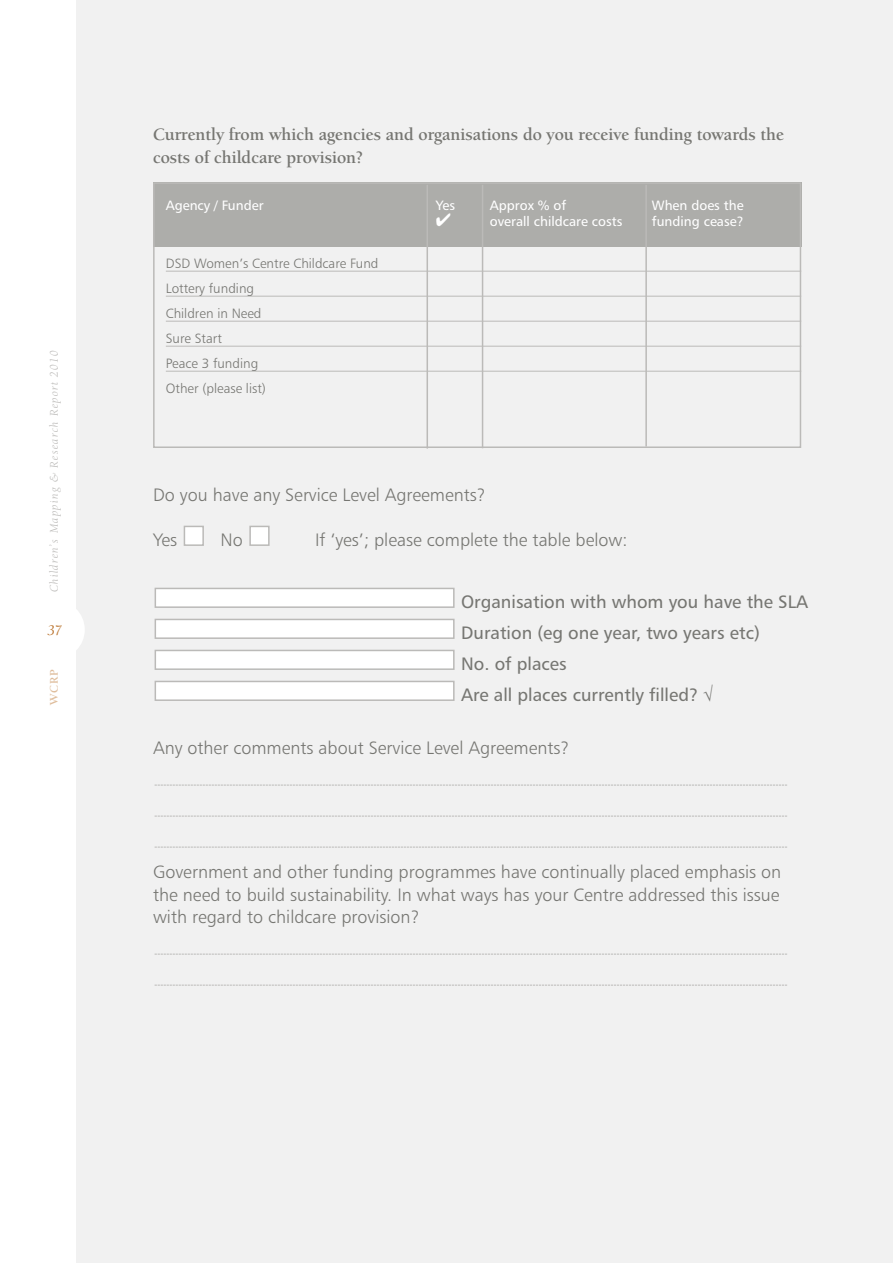
<style>
.page{position:relative;width:893px;height:1263px;background:#fff}
.page>*{position:absolute;margin:0;border:0;box-sizing:border-box;transform-origin:0 0}
.t1{font:18px/22.5px "Humanist 777 BT Light B";color:#767672;text-align:justify}
.t2{font:18px/31px "Humanist 777 BT Roman B";color:#767672}
.t3{font:700 18px/22.5px "Berkeley Oldstyle IT Cby BT";color:#767672}
.t4{font:15px "Berkeley Oldstyle IT Cby BT Med Ital";color:#be7b39}
.t5{font:13.5px/25px "Humanist 777 BT Light B";color:#767672}
.t6{font:13.5px "Humanist 777 BT Roman B";color:#fff}
.t7{font:italic 12px "Berkeley Oldstyle IT Cby BT";letter-spacing:.095em;color:#bbbab8}
.t8{font:700 12px "Berkeley Oldstyle IT Cby BT";color:#dfbd9c}
</style>
<div class="page">
<div style="left:77px;top:0;width:816px;height:1263px;background:#f1f1f1"></div>
<svg style="left:155px;top:985px;width:632px;height:1px"></svg>
<svg style="left:155px;top:954px;width:632px;height:1px"></svg>
<svg style="left:155px;top:847px;width:632px;height:1px"></svg>
<svg style="left:155px;top:816px;width:632px;height:1px"></svg>
<svg style="left:155px;top:785px;width:632px;height:1px"></svg>
<div style="left:155px;top:681px;width:299px;height:19px;background:#fff"></div>
<div style="left:155px;top:681px;width:300px;height:20px;border:2px solid #bbbab8"></div>
<div style="left:155px;top:650px;width:299px;height:19px;background:#fff"></div>
<div style="left:155px;top:650px;width:300px;height:20px;border:2px solid #bbbab8"></div>
<div style="left:155px;top:619px;width:299px;height:19px;background:#fff"></div>
<div style="left:155px;top:619px;width:300px;height:20px;border:2px solid #bbbab8"></div>
<div style="left:155px;top:588px;width:299px;height:19px;background:#fff"></div>
<div style="left:155px;top:588px;width:300px;height:20px;border:2px solid #bbbab8"></div>
<div style="left:250px;top:526px;width:19px;height:19px;background:#fff"></div>
<div style="left:249px;top:526px;width:21px;height:20px;border:2px solid #bbbab8"></div>
<div style="left:184px;top:526px;width:19px;height:19px;background:#fff"></div>
<div style="left:184px;top:526px;width:20px;height:20px;border:2px solid #bbbab8"></div>
<div style="left:26px;top:600px;width:59px;height:59px;background:#fff;border-radius:50%"></div>
<div style="left:153px;top:182px;width:648px;height:65px;background:#adadaa"></div>
<div style="left:153px;top:182px;width:648px;height:266px;border:2px solid #bbbab8"></div>
<hr style="left:166px;top:271px;width:635px;height:1px;background:#bbbab8">
<hr style="left:166px;top:296px;width:635px;height:1px;background:#bbbab8">
<hr style="left:166px;top:321px;width:635px;height:1px;background:#bbbab8">
<hr style="left:166px;top:346px;width:635px;height:1px;background:#bbbab8">
<hr style="left:166px;top:371px;width:635px;height:1px;background:#bbbab8">
<hr style="left:426px;top:185px;width:2px;height:264px;background:#bbbab8">
<hr style="left:482px;top:185px;width:1px;height:263px;background:#bbbab8">
<hr style="left:645px;top:185px;width:2px;height:261px;background:#bbbab8">
<p class="t7" style="left:49px;top:592px;width:243px;rotate:-90deg">Children’s Mapping &amp; Research Report 2010</p>
<p class="t4" style="left:48px;top:625px;width:16px">37</p>
<p class="t8" style="left:49px;top:705px;width:38px;rotate:-90deg">WCRP</p>
<p class="t3" style="left:153px;top:125px;width:632px">Currently from which agencies and organisations do you receive funding towards the costs of childcare provision?</p>
<p class="t6" style="left:166px;top:200px;width:99px">Agency / Funder</p>
<p class="t6" style="left:436px;top:200px;width:21px">Yes</p>
<p class="t6" style="left:490px;top:200px;width:78px">Approx % of</p>
<p class="t6" style="left:652px;top:200px;width:93px">When does the</p>
<p class="t6" style="left:436px;top:216px;width:188px">✔ overall childcare costs</p>
<p class="t6" style="left:652px;top:216px;width:93px">funding cease?</p>
<p class="t5" style="left:166px;top:252px;width:214px">DSD Women’s Centre Childcare Fund<br>Lottery funding<br>Children in Need<br>Sure Start<br>Peace 3 funding<br>Other (please list)</p>
<p class="t1" style="left:153px;top:485px;width:334px">Do you have any Service Level Agreements?</p>
<p class="t1" style="left:153px;top:530px;width:26px">Yes</p>
<p class="t1" style="left:221px;top:530px;width:24px">No</p>
<p class="t1" style="left:315px;top:530px;width:314px">If ‘yes’; please complete the table below:</p>
<p class="t2" style="left:461px;top:587px;width:348px">Organisation with whom you have the SLA<br>Duration (eg one year, two years etc)<br>No. of places<br>Are all places currently filled? √</p>
<p class="t1" style="left:153px;top:738px;width:418px">Any other comments about Service Level Agreements?</p>
<p class="t1" style="left:153px;top:862px;width:630px">Government and other funding programmes have continually placed emphasis on the need to build sustainability. In what ways has your Centre addressed this issue with regard to childcare provision?</p>
</div>
